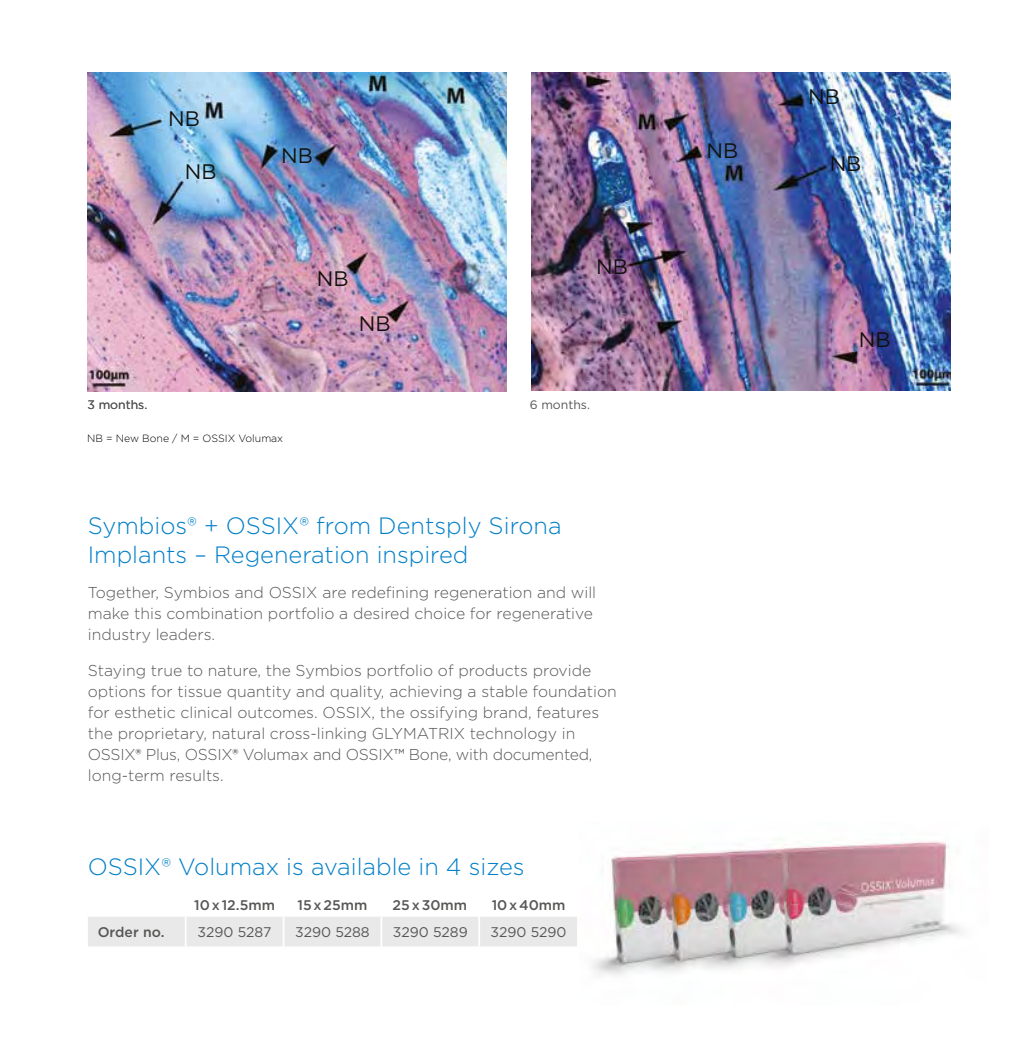
<style>
.page{position:relative;width:1018px;height:1039px;background:#fff}
.page>*{position:absolute;margin:0;border:0;box-sizing:border-box;transform-origin:0 0}
.t1{font:300 23.62px/28.3px "Gotham";color:#007fc8}
.t2{font:21px "Gotham";color:#12110c}
.t3{font:300 15.75px/21px "Gotham";color:#575756}
.t4{font:500 14px "Gotham";color:#575756}
.t5{font:14px "Gotham";color:#575756}
.t6{font:12.25px "Gotham";color:#575756}
.t7{font:300 10.5px "Gotham";color:#000}
.s1{font-weight:500}
.s2{font-weight:400}
</style>
<div class="page">
<div style="left:88px;top:917px;width:489px;height:29px;background:#e9e9e9"></div>
<hr style="left:478px;top:917px;width:2px;height:29px;background:#fff">
<img style="left:532px;top:73px;width:419px;height:318px">
<img style="left:88px;top:73px;width:419px;height:318px">
<img style="left:592px;top:841px;width:370px;height:135px">
<h2 class="t2" style="left:168px;top:105px;width:33px">NB</h2>
<h2 class="t2" style="left:185px;top:158px;width:33px">NB</h2>
<p class="t6" style="left:88px;top:397px;width:61px">3 months.</p>
<h2 class="t2" style="left:281px;top:142px;width:33px">NB</h2>
<h2 class="t2" style="left:706px;top:137px;width:33px">NB</h2>
<h2 class="t2" style="left:317px;top:265px;width:33px">NB</h2>
<h2 class="t2" style="left:359px;top:310px;width:33px">NB</h2>
<h2 class="t2" style="left:596px;top:253px;width:33px">NB</h2>
<p class="t6" style="left:530px;top:397px;width:62px">6 months.</p>
<p class="t7" style="left:87px;top:432px;width:198px">NB = New Bone / M = OSSIX Volumax</p>
<h1 class="t1" style="left:88px;top:511px;width:475px">Symbios® + OSSIX® from Dentsply Sirona<br>Implants – Regeneration inspired</h1>
<p class="t3" style="left:88px;top:582px;width:510px">Together, Symbios and OSSIX are redefining regeneration and will make this combination portfolio a desired choice for regenerative industry leaders.</p>
<p class="t3" style="left:88px;top:660px;width:531px">Staying true to nature, the Symbios portfolio of products provide options for tissue quantity and quality, achieving a stable foundation for esthetic clinical outcomes. OSSIX, the ossifying brand, features the proprietary, natural cross-linking GLYMATRIX technology in OSSIX<span class="s1">®</span> Plus, OSSIX<span class="s1">®</span> Volumax and OSSIX<span class="s2">™</span> Bone, with documented, long-term results.</p>
<h1 class="t1" style="left:88px;top:852px;width:438px">OSSIX® Volumax is available in 4 sizes</h1>
<p class="t4" style="left:194px;top:896px;width:82px">10 x 12.5mm</p>
<p class="t4" style="left:297px;top:896px;width:72px">15 x 25mm</p>
<p class="t4" style="left:393px;top:896px;width:76px">25 x 30mm</p>
<p class="t4" style="left:492px;top:896px;width:75px">10 x 40mm</p>
<p class="t4" style="left:98px;top:923px;width:68px">Order no.</p>
<p class="t5" style="left:198px;top:923px;width:76px">3290 5287</p>
<p class="t5" style="left:295px;top:923px;width:76px">3290 5288</p>
<p class="t5" style="left:393px;top:923px;width:76px">3290 5289</p>
<p class="t5" style="left:491px;top:923px;width:78px">3290 5290</p>
<h2 class="t2" style="left:808px;top:84px;width:33px">NB</h2>
<h2 class="t2" style="left:830px;top:150px;width:33px">NB</h2>
<h2 class="t2" style="left:859px;top:326px;width:33px">NB</h2>
</div>
